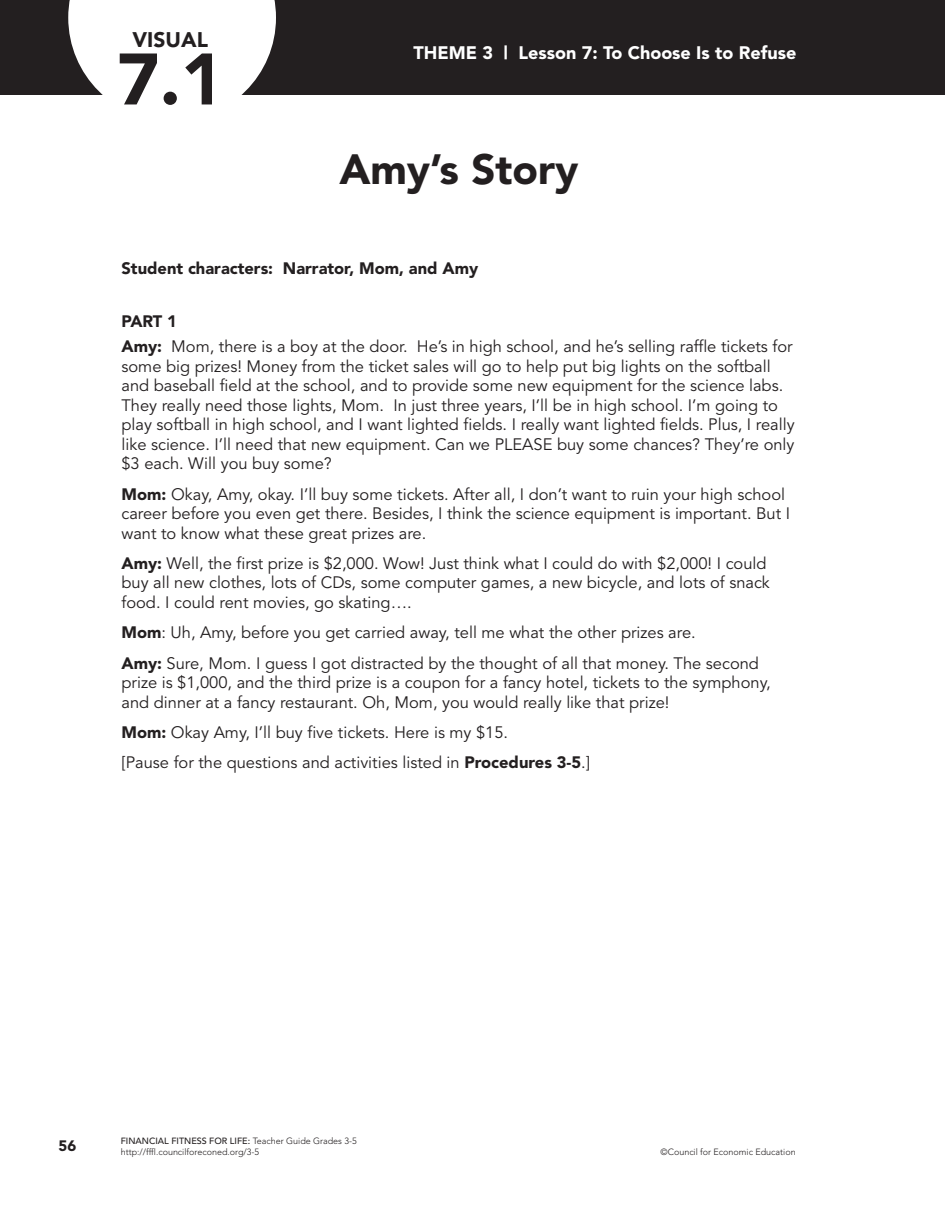
<style>
.page{position:relative;width:945px;height:1215px;background:#fff}
.page>*{position:absolute;margin:0;border:0;box-sizing:border-box;transform-origin:0 0}
.t1{font:900 72px "Avenir";color:#231f20}
.t2{font:900 42px "Avenir";color:#231f20}
.t3{font:900 21px "Avenir";color:#231f20}
.t4{font:900 18px "Avenir";color:#fff}
.t5{font:16.5px/19.5px "Avenir";color:#231f20}
.t6{font:900 16.5px "Avenir";color:#231f20}
.t7{font:900 15px "Avenir";color:#231f20}
.t8{font:300 9px/11.2px "Avenir";color:#231f20}
.s1{font-weight:900}
.s2{font-weight:500}
</style>
<div class="page">
<div style="left:0;top:0;width:932px;height:94px;background:#231f20"></div>
<svg style="left:68px;top:0;width:208px;height:95px"></svg>
<div style="left:932px;top:0;width:13px;height:94px;background:#231f20"></div>
<p class="t3" style="left:133px;top:32px;width:77px">VISUAL</p>
<p class="t1" style="left:117px;top:50px;width:108px">7.1</p>
<p class="t4" style="left:414px;top:45px;width:384px">THEME 3 | Lesson 7: To Choose Is to Refuse</p>
<p class="t2" style="left:339px;top:153px;width:241px">Amy’s Story</p>
<p class="t6" style="left:122px;top:262px;width:358px">Student characters: Narrator, Mom, and Amy</p>
<p class="t5" style="left:122px;top:311px;width:673px;line-height:24.9px"><span class="s1">PART 1<br>Amy:</span> Mom, there is a boy at the door. He’s in high school, and he’s selling raffle tickets for</p>
<p class="t5" style="left:122px;top:358px;width:675px">some big prizes! Money from the ticket sales will go to help put big lights on the softball and baseball field at the school, and to provide some new equipment for the science labs.<br>They really need those lights, Mom. In just three years, I’ll be in high school. I’m going to play softball in high school, and I want lighted fields. I really want lighted fields. Plus, I really like science. I’ll need that new equipment. Can we PLEASE buy some chances? They’re only $3 each. Will you buy some?</p>
<p class="t5" style="left:122px;top:486px;width:670px"><span class="s1">Mom:</span> Okay, Amy, okay. I’ll buy some tickets. After all, I don’t want to ruin your high school career before you even get there. Besides, I think the science equipment is important. But I want to know what these great prizes are.</p>
<p class="t5" style="left:122px;top:555px;width:650px"><span class="s1">Amy:</span> Well, the first prize is $2,000. Wow! Just think what I could do with $2,000! I could buy all new clothes, lots of CDs, some computer games, a new bicycle, and lots of snack food. I could rent movies, go skating….</p>
<p class="t5" style="left:122px;top:619px;width:639px;line-height:30.3px"><span class="s1">Mom</span>: Uh, Amy, before you get carried away, tell me what the other prizes are.<br><span class="s1">Amy:</span> Sure, Mom. I guess I got distracted by the thought of all that money. The second</p>
<p class="t5" style="left:122px;top:674px;width:651px">prize is $1,000, and the third prize is a coupon for a fancy hotel, tickets to the symphony, and dinner at a fancy restaurant. Oh, Mom, you would really like that prize!</p>
<p class="t5" style="left:122px;top:718px;width:470px;line-height:30.3px"><span class="s1">Mom:</span> Okay Amy, I’ll buy five tickets. Here is my $15.<br>[Pause for the questions and activities listed in <span class="s1">Procedures 3-5</span>.]</p>
<p class="t7" style="left:59px;top:1139px;width:19px">56</p>
<p class="t8" style="left:121px;top:1136px;width:238px"><span class="s2">FINANCIAL FITNESS FOR LIFE:</span> Teacher Guide Grades 3-5 http://fffl.councilforeconed.org/3-5</p>
<p class="t8" style="left:660px;top:1147px;width:137px">©Council for Economic Education</p>
</div>
